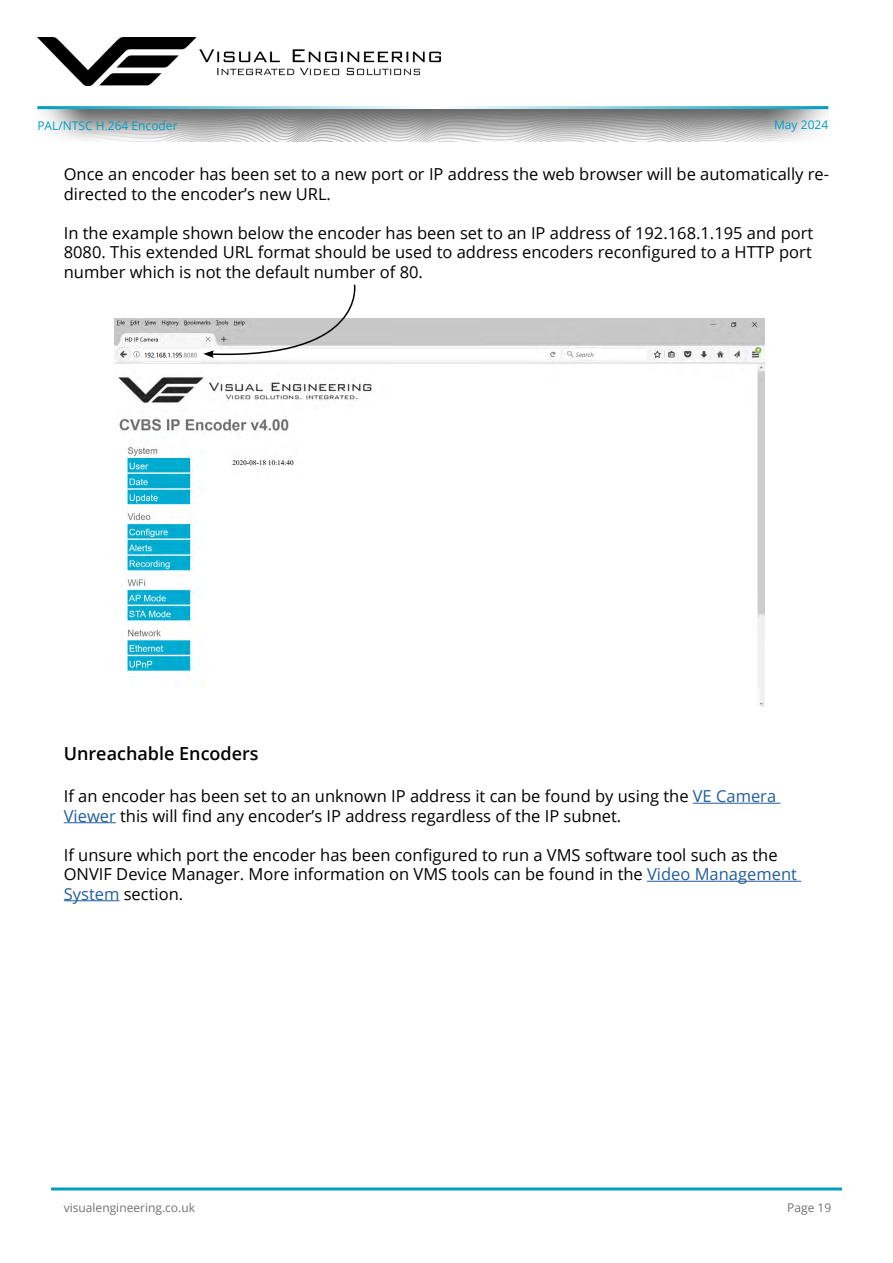
<style>
.page{position:relative;width:893px;height:1263px;background:#fff}
.page>*{position:absolute;margin:0;border:0;box-sizing:border-box;transform-origin:0 0}
.t1{font:600 18px "Open Sans";color:#000}
.t2{font:16.5px/19.5px "Open Sans";color:#000}
.t3{font:12px "Open Sans";color:#717171}
.t4{font:12px "Open Sans";color:#019ec0}
.s1{color:#215e9e}
</style>
<div class="page">
<hr style="left:51px;top:1187px;width:791px;height:3px;background:#019ec0">
<img style="left:37px;top:109px;width:791px;height:32px">
<hr style="left:37px;top:106px;width:791px;height:3px;background:#019ec0">
<img style="left:38px;top:38px;width:403px;height:47px">
<img style="left:114px;top:319px;width:650px;height:387px">
<img style="left:144px;top:345px;width:56px;height:18px">
<svg style="left:203px;top:284px;width:163px;height:75px"></svg>
<hr style="left:693px;top:803px;width:87px;height:1px;background:#215e9e">
<hr style="left:64px;top:822px;width:52px;height:1px;background:#215e9e">
<hr style="left:647px;top:881px;width:154px;height:1px;background:#215e9e">
<hr style="left:64px;top:900px;width:55px;height:1px;background:#215e9e">
<p class="t4" style="left:37px;top:117px;width:142px">PAL/NTSC H.264 Encoder</p>
<p class="t4" style="left:774px;top:117px;width:56px">May 2024</p>
<p class="t2" style="left:64px;top:164px;width:767px">Once an encoder has been set to a new port or IP address the web browser will be automatically re&shy;directed to the encoder’s new URL.</p>
<p class="t2" style="left:64px;top:223px;width:751px;text-align:justify">In the example shown below the encoder has been set to an IP address of 192.168.1.195 and port 8080. This extended URL format should be used to address encoders reconfigured to a HTTP port number which is not the default number of 80.</p>
<p class="t1" style="left:64px;top:741px;width:196px">Unreachable Encoders</p>
<p class="t2" style="left:64px;top:786px;width:714px">If an encoder has been set to an unknown IP address it can be found by using the <span class="s1">VE Camera<br>Viewer</span> this will find any encoder’s IP address regardless of the IP subnet.</p>
<p class="t2" style="left:64px;top:844px;width:735px">If unsure which port the encoder has been configured to run a VMS software tool such as the<br>ONVIF Device Manager. More information on VMS tools can be found in the <span class="s1">Video Management<br>System</span> section.</p>
<p class="t3" style="left:64px;top:1199px;width:133px">visualengineering.co.uk</p>
<p class="t3" style="left:787px;top:1199px;width:46px">Page 19</p>
</div>
